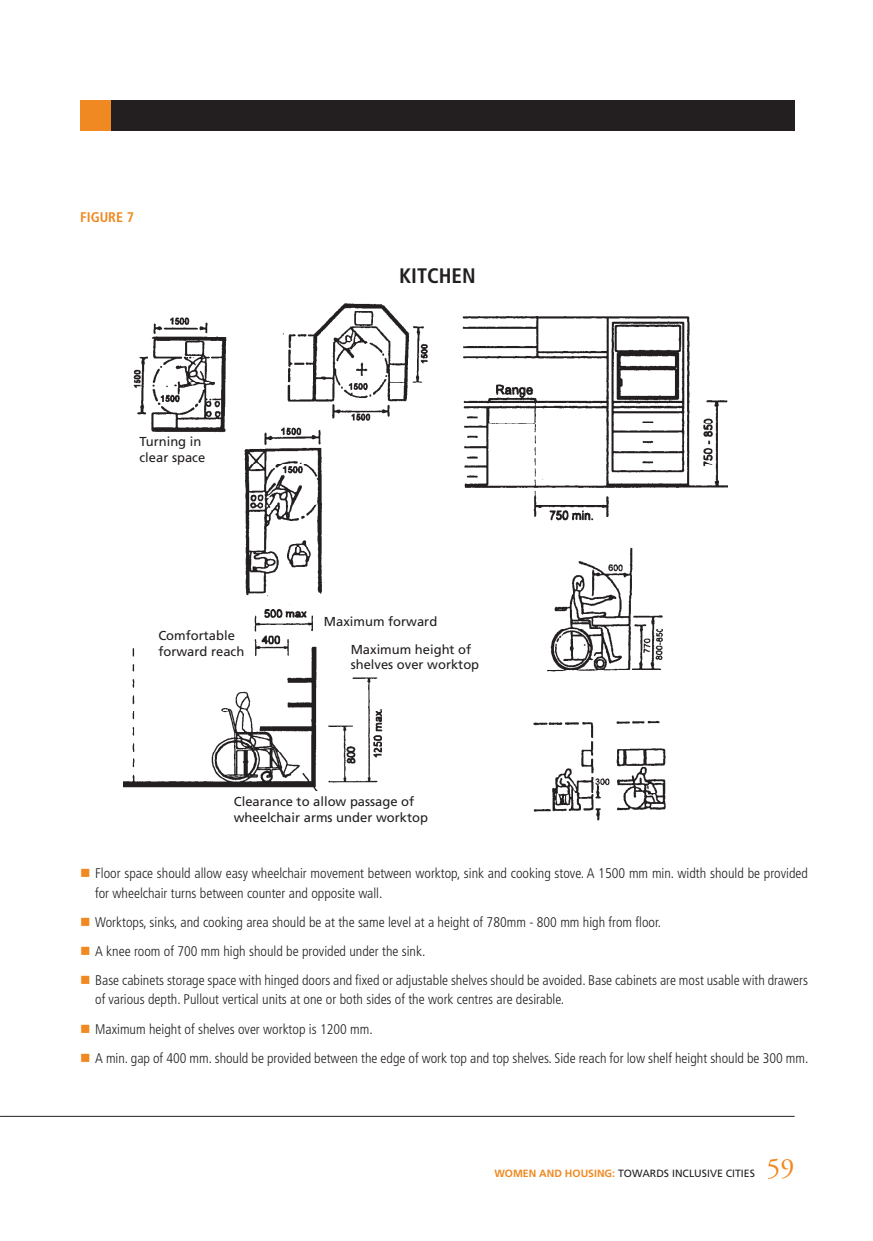
<style>
.page{position:relative;width:873px;height:1241px;background:#fff}
.page>*{position:absolute;margin:0;border:0;box-sizing:border-box;transform-origin:0 0}
.t1{font:28px "Adobe Garamond Pro";color:#f08921}
.t2{font:700 condensed 21px "Frutiger LT Std";color:#231f20}
.t3{font:300 condensed 14px/19.2px "Frutiger LT Std";color:#231f20}
.t4{font:700 condensed 14px "Frutiger LT Std";color:#f08921}
.t5{font:12.95px/15.6px "Frutiger LT Std";color:#231f20}
.t6{font:10.5px "Frutiger LT Std";color:#231f20}
.s1{color:#f08921}
.s2{font-weight:700;color:#f08921}
</style>
<div class="page">
<div style="left:80px;top:100px;width:31px;height:31px;background:#f08921"></div>
<div style="left:111px;top:100px;width:684px;height:31px;background:#231f20"></div>
<hr style="left:1px;top:1116px;width:794px;height:1px;background:#231f20">
<img style="left:124px;top:303px;width:603px;height:518px">
<div style="left:205px;top:792px;width:263px;height:34px;background:#fff"></div>
<div style="left:334px;top:640px;width:175px;height:34px;background:#fff"></div>
<div style="left:317px;top:606px;width:176px;height:34px;background:#fff"></div>
<div style="left:145px;top:626px;width:108px;height:34px;background:#fff"></div>
<div style="left:133px;top:435px;width:108px;height:34px;background:#fff"></div>
<p class="t4" style="left:80px;top:209px;width:15px">FIGURE</p>
<p class="t4" style="left:127px;top:209px;width:9px">7</p>
<p class="t5" style="left:140px;top:434px;width:67px">Turning in clear space</p>
<p class="t5" style="left:158px;top:628px;width:87px">Comfortable forward reach</p>
<h2 class="t2" style="left:399px;top:263px;width:65px">KITCHEN</h2>
<p class="t5" style="left:324px;top:614px;width:115px">Maximum forward</p>
<p class="t5" style="left:351px;top:641px;width:130px">Maximum height of shelves over worktop</p>
<p class="t5" style="left:234px;top:794px;width:196px">Clearance to allow passage of wheelchair arms under worktop</p>
<p class="t3" style="left:95px;top:864px;width:714px;text-indent:-15px"><span class="s1">■</span> Floor space should allow easy wheelchair movement between worktop, sink and cooking stove. A 1500 mm min. width should be provided for wheelchair turns between counter and opposite wall.</p>
<p class="t3" style="left:80px;top:912px;width:582px"><span class="s1">■</span> Worktops, sinks, and cooking area should be at the same level at a height of 780mm - 800 mm high from floor.</p>
<p class="t3" style="left:80px;top:942px;width:347px"><span class="s1">■</span> A knee room of 700 mm high should be provided under the sink.</p>
<p class="t3" style="left:95px;top:971px;width:714px;text-indent:-15px"><span class="s1">■</span> Base cabinets storage space with hinged doors and fixed or adjustable shelves should be avoided. Base cabinets are most usable with drawers of various depth. Pullout vertical units at one or both sides of the work centres are desirable.</p>
<p class="t3" style="left:80px;top:1019px;width:294px"><span class="s1">■</span> Maximum height of shelves over worktop is 1200 mm.</p>
<p class="t3" style="left:80px;top:1048px;width:730px"><span class="s1">■</span> A min. gap of 400 mm. should be provided between the edge of work top and top shelves. Side reach for low shelf height should be 300 mm.</p>
<p class="t6" style="left:494px;top:1167px;width:262px"><span class="s2">WOMEN AND HOUSING:</span> Towards inclusive Cities</p>
<h1 class="t1" style="left:767px;top:1151px;width:29px">59</h1>
</div>
